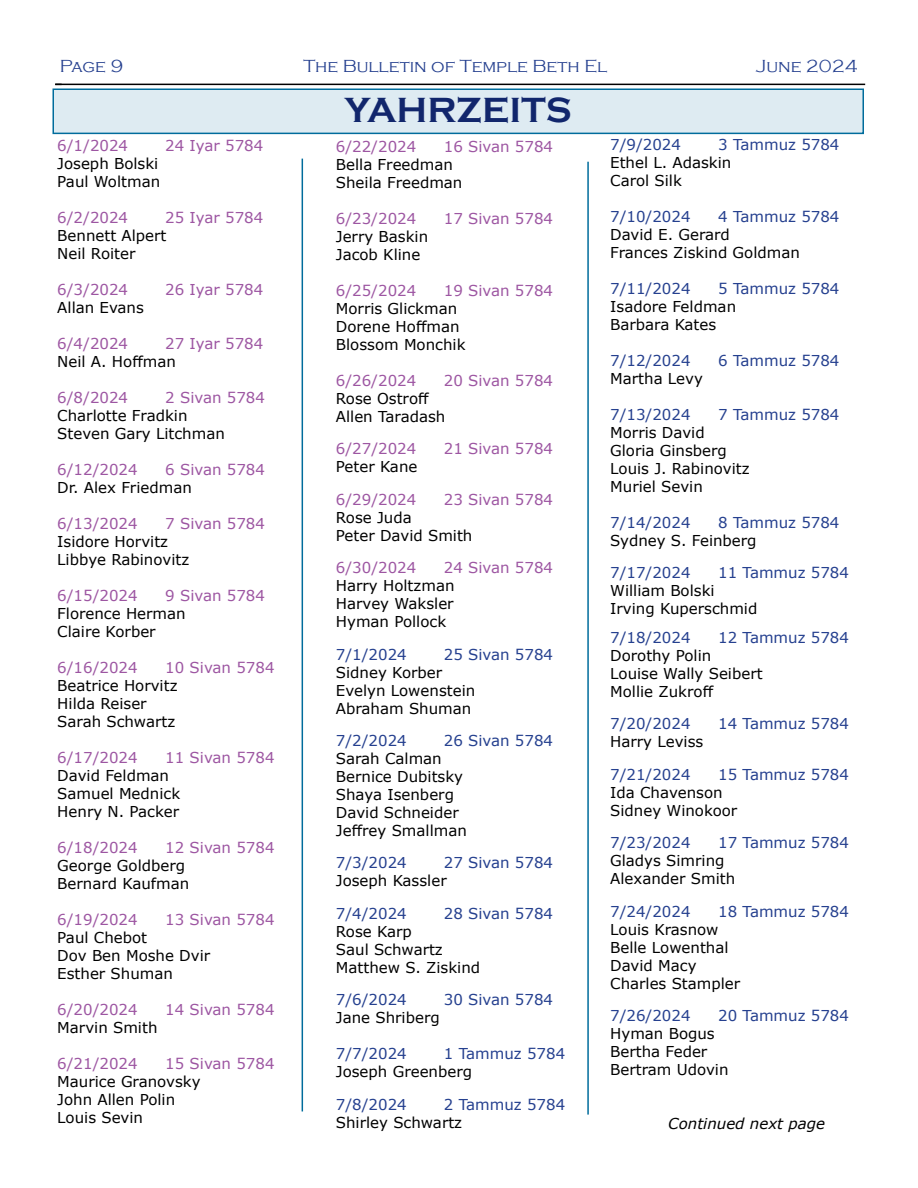
<style>
.page{position:relative;width:918px;height:1188px;background:#fff}
.page>*{position:absolute;margin:0;border:0;box-sizing:border-box;transform-origin:0 0}
.t1{font:700 36px "Copperplate Gothic";color:#11266c}
.t2{font:300 18px "Copperplate Gothic";color:#25408f}
.t3{font:15px/18px "Verdana";color:#000}
.t4{font:15px "Verdana";color:#9d56a2}
.t5{font:15px "Verdana";color:#25408f}
.t6{font:italic 15px "Verdana";color:#000}
</style>
<div class="page">
<hr style="left:55px;top:84px;width:810px;height:1px;background:#000">
<hr style="left:302px;top:159px;width:1px;height:952px;background:#006c9c">
<hr style="left:587px;top:162px;width:2px;height:953px;background:#006c9c">
<div style="left:53px;top:89px;width:810px;height:44px;background:#deebf2"></div>
<div style="left:52px;top:88px;width:812px;height:46px;border:2px solid #006c9c"></div>
<p class="t2" style="left:60px;top:56px;width:65px">Page 9</p>
<p class="t2" style="left:303px;top:56px;width:306px">The Bulletin of Temple Beth El</p>
<p class="t2" style="left:756px;top:56px;width:103px">June 2024</p>
<p class="t4" style="left:57px;top:135px;width:72px">6/1/2024</p>
<p class="t4" style="left:165px;top:135px;width:100px">24 Iyar 5784</p>
<p class="t3" style="left:57px;top:154px;width:104px">Joseph Bolski<br>Paul Woltman</p>
<p class="t4" style="left:57px;top:207px;width:72px">6/2/2024</p>
<p class="t4" style="left:165px;top:207px;width:100px">25 Iyar 5784</p>
<p class="t3" style="left:57px;top:226px;width:111px">Bennett Alpert<br>Neil Roiter</p>
<p class="t4" style="left:57px;top:279px;width:72px">6/3/2024</p>
<p class="t4" style="left:165px;top:279px;width:100px">26 Iyar 5784</p>
<p class="t3" style="left:57px;top:298px;width:88px">Allan Evans</p>
<p class="t4" style="left:57px;top:333px;width:72px">6/4/2024</p>
<p class="t4" style="left:165px;top:333px;width:100px">27 Iyar 5784</p>
<p class="t3" style="left:57px;top:352px;width:120px">Neil A. Hoffman</p>
<p class="t4" style="left:57px;top:387px;width:72px">6/8/2024</p>
<p class="t4" style="left:165px;top:387px;width:101px">2 Sivan 5784</p>
<p class="t3" style="left:57px;top:406px;width:169px">Charlotte Fradkin<br>Steven Gary Litchman</p>
<p class="t4" style="left:57px;top:459px;width:82px">6/12/2024</p>
<p class="t4" style="left:165px;top:459px;width:101px">6 Sivan 5784</p>
<p class="t3" style="left:57px;top:478px;width:136px">Dr. Alex Friedman</p>
<p class="t4" style="left:57px;top:513px;width:82px">6/13/2024</p>
<p class="t4" style="left:165px;top:513px;width:101px">7 Sivan 5784</p>
<p class="t3" style="left:57px;top:532px;width:133px">Isidore Horvitz<br>Libbye Rabinovitz</p>
<p class="t4" style="left:57px;top:585px;width:82px">6/15/2024</p>
<p class="t4" style="left:165px;top:585px;width:101px">9 Sivan 5784</p>
<p class="t3" style="left:57px;top:604px;width:130px">Florence Herman<br>Claire Korber</p>
<p class="t4" style="left:57px;top:657px;width:82px">6/16/2024</p>
<p class="t4" style="left:165px;top:657px;width:111px">10 Sivan 5784</p>
<p class="t3" style="left:57px;top:676px;width:122px">Beatrice Horvitz<br>Hilda Reiser<br>Sarah Schwartz</p>
<p class="t4" style="left:57px;top:747px;width:82px">6/17/2024</p>
<p class="t4" style="left:165px;top:747px;width:111px">11 Sivan 5784</p>
<p class="t3" style="left:57px;top:766px;width:124px">David Feldman<br>Samuel Mednick<br>Henry N. Packer</p>
<p class="t4" style="left:57px;top:837px;width:82px">6/18/2024</p>
<p class="t4" style="left:165px;top:837px;width:111px">12 Sivan 5784</p>
<p class="t3" style="left:57px;top:856px;width:133px">George Goldberg<br>Bernard Kaufman</p>
<p class="t4" style="left:57px;top:909px;width:82px">6/19/2024</p>
<p class="t4" style="left:165px;top:909px;width:111px">13 Sivan 5784</p>
<p class="t3" style="left:57px;top:928px;width:154px">Paul Chebot<br>Dov Ben Moshe Dvir<br>Esther Shuman</p>
<p class="t4" style="left:57px;top:999px;width:82px">6/20/2024</p>
<p class="t4" style="left:165px;top:999px;width:111px">14 Sivan 5784</p>
<p class="t3" style="left:57px;top:1018px;width:102px">Marvin Smith</p>
<p class="t4" style="left:57px;top:1053px;width:82px">6/21/2024</p>
<p class="t4" style="left:165px;top:1053px;width:111px">15 Sivan 5784</p>
<p class="t3" style="left:57px;top:1072px;width:145px">Maurice Granovsky<br>John Allen Polin<br>Louis Sevin</p>
<h1 class="t1" style="left:345px;top:90px;width:229px">YAHRZEITS</h1>
<p class="t4" style="left:336px;top:136px;width:82px">6/22/2024</p>
<p class="t4" style="left:444px;top:136px;width:111px">16 Sivan 5784</p>
<p class="t3" style="left:336px;top:155px;width:128px">Bella Freedman<br>Sheila Freedman</p>
<p class="t4" style="left:336px;top:208px;width:82px">6/23/2024</p>
<p class="t4" style="left:444px;top:208px;width:111px">17 Sivan 5784</p>
<p class="t3" style="left:336px;top:227px;width:94px">Jerry Baskin<br>Jacob Kline</p>
<p class="t4" style="left:336px;top:280px;width:82px">6/25/2024</p>
<p class="t4" style="left:444px;top:280px;width:111px">19 Sivan 5784</p>
<p class="t3" style="left:336px;top:299px;width:131px">Morris Glickman<br>Dorene Hoffman<br>Blossom Monchik</p>
<p class="t4" style="left:336px;top:370px;width:82px">6/26/2024</p>
<p class="t4" style="left:444px;top:370px;width:111px">20 Sivan 5784</p>
<p class="t3" style="left:336px;top:389px;width:111px">Rose Ostroff<br>Allen Taradash</p>
<p class="t4" style="left:336px;top:439px;width:82px">6/27/2024</p>
<p class="t4" style="left:444px;top:439px;width:111px">21 Sivan 5784</p>
<p class="t3" style="left:336px;top:458px;width:83px">Peter Kane</p>
<p class="t4" style="left:336px;top:489px;width:82px">6/29/2024</p>
<p class="t4" style="left:444px;top:489px;width:111px">23 Sivan 5784</p>
<p class="t3" style="left:336px;top:508px;width:138px">Rose Juda<br>Peter David Smith</p>
<p class="t4" style="left:336px;top:558px;width:82px">6/30/2024</p>
<p class="t4" style="left:444px;top:558px;width:111px">24 Sivan 5784</p>
<p class="t3" style="left:336px;top:577px;width:120px;text-align:justify">Harry Holtzman Harvey Waksler Hyman Pollock</p>
<p class="t5" style="left:336px;top:644px;width:72px">7/1/2024</p>
<p class="t5" style="left:444px;top:644px;width:111px">25 Sivan 5784</p>
<p class="t3" style="left:336px;top:663px;width:141px">Sidney Korber<br>Evelyn Lowenstein<br>Abraham Shuman</p>
<p class="t5" style="left:336px;top:730px;width:72px">7/2/2024</p>
<p class="t5" style="left:444px;top:730px;width:111px">26 Sivan 5784</p>
<p class="t3" style="left:336px;top:749px;width:133px">Sarah Calman<br>Bernice Dubitsky<br>Shaya Isenberg<br>David Schneider<br>Jeffrey Smallman</p>
<p class="t5" style="left:336px;top:853px;width:72px">7/3/2024</p>
<p class="t5" style="left:444px;top:853px;width:111px">27 Sivan 5784</p>
<p class="t3" style="left:336px;top:872px;width:112px">Joseph Kassler</p>
<p class="t5" style="left:336px;top:903px;width:72px">7/4/2024</p>
<p class="t5" style="left:444px;top:903px;width:111px">28 Sivan 5784</p>
<p class="t3" style="left:336px;top:922px;width:146px">Rose Karp<br>Saul Schwartz<br>Matthew S. Ziskind</p>
<p class="t5" style="left:336px;top:990px;width:72px">7/6/2024</p>
<p class="t5" style="left:444px;top:990px;width:111px">30 Sivan 5784</p>
<p class="t3" style="left:336px;top:1009px;width:105px">Jane Shriberg</p>
<p class="t5" style="left:336px;top:1044px;width:72px">7/7/2024</p>
<p class="t5" style="left:444px;top:1044px;width:123px">1 Tammuz 5784</p>
<p class="t3" style="left:336px;top:1063px;width:138px">Joseph Greenberg</p>
<p class="t5" style="left:336px;top:1094px;width:72px">7/8/2024</p>
<p class="t5" style="left:444px;top:1094px;width:123px">2 Tammuz 5784</p>
<p class="t3" style="left:336px;top:1113px;width:128px">Shirley Schwartz</p>
<p class="t5" style="left:610px;top:134px;width:72px">7/9/2024</p>
<p class="t5" style="left:718px;top:134px;width:123px">3 Tammuz 5784</p>
<p class="t3" style="left:610px;top:153px;width:123px">Ethel L. Adaskin<br>Carol Silk</p>
<p class="t5" style="left:610px;top:206px;width:82px">7/10/2024</p>
<p class="t5" style="left:718px;top:206px;width:123px">4 Tammuz 5784</p>
<p class="t3" style="left:610px;top:225px;width:191px">David E. Gerard<br>Frances Ziskind Goldman</p>
<p class="t5" style="left:610px;top:278px;width:82px">7/11/2024</p>
<p class="t5" style="left:718px;top:278px;width:123px">5 Tammuz 5784</p>
<p class="t3" style="left:610px;top:297px;width:127px">Isadore Feldman<br>Barbara Kates</p>
<p class="t5" style="left:610px;top:350px;width:82px">7/12/2024</p>
<p class="t5" style="left:718px;top:350px;width:123px">6 Tammuz 5784</p>
<p class="t3" style="left:610px;top:369px;width:94px">Martha Levy</p>
<p class="t5" style="left:610px;top:404px;width:82px">7/13/2024</p>
<p class="t5" style="left:718px;top:404px;width:123px">7 Tammuz 5784</p>
<p class="t3" style="left:610px;top:423px;width:141px">Morris David<br>Gloria Ginsberg<br>Louis J. Rabinovitz<br>Muriel Sevin</p>
<p class="t5" style="left:610px;top:512px;width:82px">7/14/2024</p>
<p class="t5" style="left:718px;top:512px;width:123px">8 Tammuz 5784</p>
<p class="t3" style="left:610px;top:531px;width:148px">Sydney S. Feinberg</p>
<p class="t5" style="left:610px;top:562px;width:82px">7/17/2024</p>
<p class="t5" style="left:718px;top:562px;width:132px">11 Tammuz 5784</p>
<p class="t3" style="left:610px;top:582px;width:149px">William Bolski<br>Irving Kuperschmid</p>
<p class="t5" style="left:610px;top:627px;width:82px">7/18/2024</p>
<p class="t5" style="left:718px;top:627px;width:132px">12 Tammuz 5784</p>
<p class="t3" style="left:610px;top:646px;width:154px">Dorothy Polin<br>Louise Wally Seibert<br>Mollie Zukroff</p>
<p class="t5" style="left:610px;top:714px;width:82px">7/20/2024</p>
<p class="t5" style="left:718px;top:714px;width:132px">14 Tammuz 5784</p>
<p class="t3" style="left:610px;top:733px;width:95px">Harry Leviss</p>
<p class="t5" style="left:610px;top:764px;width:82px">7/21/2024</p>
<p class="t5" style="left:718px;top:764px;width:132px">15 Tammuz 5784</p>
<p class="t3" style="left:610px;top:783px;width:129px">Ida Chavenson<br>Sidney Winokoor</p>
<p class="t5" style="left:610px;top:832px;width:82px">7/23/2024</p>
<p class="t5" style="left:718px;top:832px;width:132px">17 Tammuz 5784</p>
<p class="t3" style="left:610px;top:852px;width:127px">Gladys Simring<br>Alexander Smith</p>
<p class="t5" style="left:610px;top:901px;width:82px">7/24/2024</p>
<p class="t5" style="left:718px;top:901px;width:132px">18 Tammuz 5784</p>
<p class="t3" style="left:610px;top:920px;width:132px">Louis Krasnow<br>Belle Lowenthal<br>David Macy<br>Charles Stampler</p>
<p class="t5" style="left:610px;top:1005px;width:82px">7/26/2024</p>
<p class="t5" style="left:718px;top:1005px;width:132px">20 Tammuz 5784</p>
<p class="t3" style="left:610px;top:1024px;width:120px">Hyman Bogus<br>Bertha Feder<br>Bertram Udovin</p>
<p class="t6" style="left:668px;top:1113px;width:158px">Continued next page</p>
</div>
